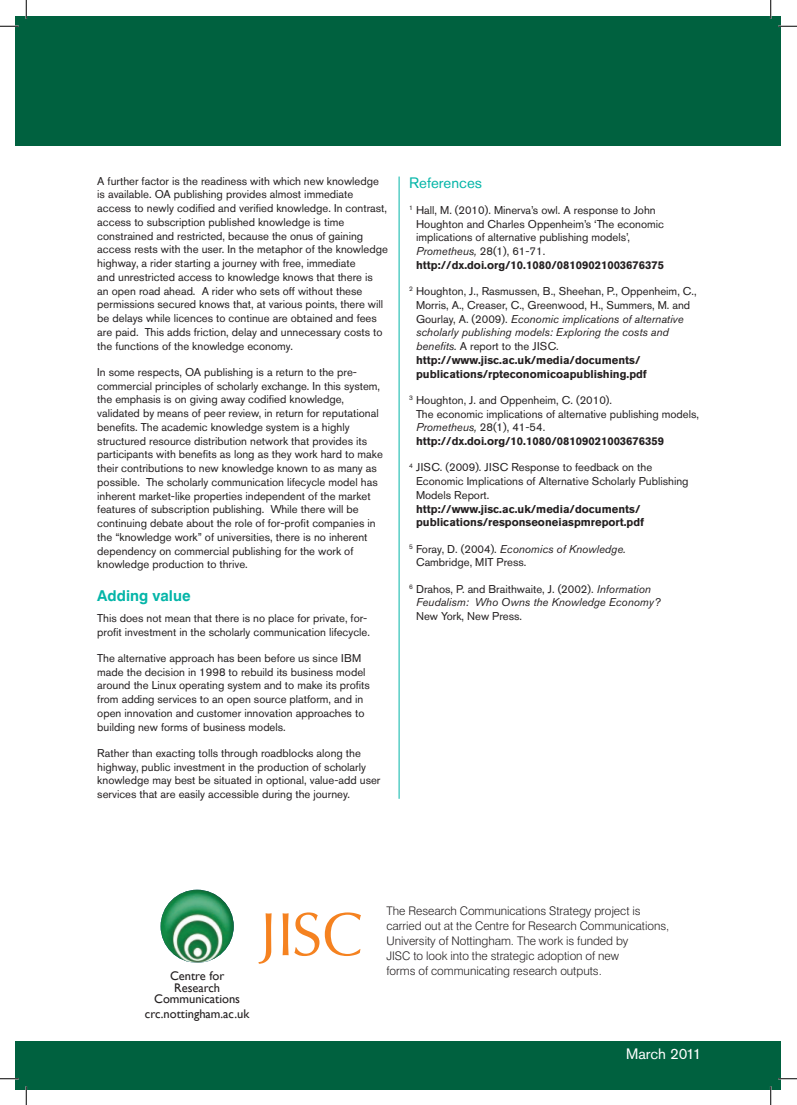
<style>
.page{position:relative;width:797px;height:1105px;background:#fff}
.page>*{position:absolute;margin:0;border:0;box-sizing:border-box;transform-origin:0 0}
.t1{font:61.12px "Optima";color:#f58220}
.t2{font:700 15px "Swiss 721 BT";color:#04b5a8}
.t3{font:15px "Akzidenz Grotesk BE";color:#04b5a8}
.t4{font:15px "Akzidenz Grotesk BE";color:#fff}
.t5{font:12.5px/12.5px "Gill Sans";color:#231f20;text-align:center}
.t6{font:300 11.88px/15px "Swiss 721 BT";letter-spacing:-.005em;color:#231f20}
.t7{font:11.25px/13.8px "Akzidenz Grotesk BE";color:#231f20}
.t8{font:italic 11.25px/13.8px "Akzidenz Grotesk BE";color:#231f20}
.t9{font:700 11.25px/13.8px "Akzidenz Grotesk BE";color:#231f20}
.s1{font-style:italic}
.s2{font-weight:700}
.s3{font-style:normal}
</style>
<div class="page">
<img style="left:161px;top:890px;width:73px;height:73px;border-radius:37px">
<hr style="left:399px;top:177px;width:1px;height:622px;background:#04b5a8">
<div style="left:16px;top:16px;width:765px;height:130px;background:#00613f"></div>
<div style="left:16px;top:1041px;width:765px;height:48px;background:#00613f"></div>
<svg style="left:0;top:25px;width:19px;height:2px"></svg>
<svg style="left:778px;top:25px;width:19px;height:2px"></svg>
<svg style="left:0;top:1078px;width:19px;height:1px"></svg>
<svg style="left:778px;top:1078px;width:19px;height:1px"></svg>
<svg style="left:25px;top:0;width:2px;height:19px"></svg>
<svg style="left:25px;top:1086px;width:2px;height:19px"></svg>
<svg style="left:770px;top:0;width:1px;height:19px"></svg>
<svg style="left:770px;top:1086px;width:1px;height:19px"></svg>
<p class="t7" style="left:97px;top:174px;width:292px">A further factor is the readiness with which new knowledge is available. OA publishing provides almost immediate access to newly codified and verified knowledge. In contrast, access to subscription published knowledge is time constrained and restricted, because the onus of gaining access rests with the user. In the metaphor of the knowledge highway, a rider starting a journey with free, immediate<br>and unrestricted access to knowledge knows that there is<br>an open road ahead. A rider who sets off without these permissions secured knows that, at various points, there will be delays while licences to continue are obtained and fees are paid. This adds friction, delay and unnecessary costs to the functions of the knowledge economy.</p>
<p class="t7" style="left:97px;top:365px;width:287px">In some respects, OA publishing is a return to the pre&shy;commercial principles of scholarly exchange. In this system, the emphasis is on giving away codified knowledge, validated by means of peer review, in return for reputational benefits. The academic knowledge system is a highly structured resource distribution network that provides its participants with benefits as long as they work hard to make their contributions to new knowledge known to as many as possible. The scholarly communication lifecycle model has inherent market-like properties independent of the market features of subscription publishing. While there will be continuing debate about the role of for-profit companies in the “knowledge work” of universities, there is no inherent dependency on commercial publishing for the work of knowledge production to thrive.</p>
<h2 class="t2" style="left:97px;top:586px;width:95px">Adding value</h2>
<p class="t7" style="left:97px;top:611px;width:274px">This does not mean that there is no place for private, for&shy;profit investment in the scholarly communication lifecycle.</p>
<p class="t7" style="left:97px;top:651px;width:274px">The alternative approach has been before us since IBM made the decision in 1998 to rebuild its business model around the Linux operating system and to make its profits from adding services to an open source platform, and in open innovation and customer innovation approaches to building new forms of business models.</p>
<p class="t7" style="left:97px;top:746px;width:285px">Rather than exacting tolls through roadblocks along the highway, public investment in the production of scholarly knowledge may best be situated in optional, value-add user services that are easily accessible during the journey.</p>
<h2 class="t3" style="left:409px;top:173px;width:74px">References</h2>
<p class="t7" style="left:416px;top:203px;width:250px;text-indent:-7px"><sup>1</sup> Hall, M. (2010). Minerva’s owl. A response to John Houghton and Charles Oppenheim’s ‘The economic implications of alternative publishing models’, <span class="s1">Prometheus,</span> 28(1), 61-71. <span class="s2">http://dx.doi.org/10.1080/08109021003676375</span></p>
<p class="t7" style="left:416px;top:284px;width:282px;text-indent:-7px"><sup>2</sup> Houghton, J., Rasmussen, B., Sheehan, P., Oppenheim, C., Morris, A., Creaser, C., Greenwood, H., Summers, M. and Gourlay, A. (2009). <span class="s1">Economic implications of alternative scholarly publishing models: Exploring the costs and benefits.</span> A report to the JISC. <span class="s2">http://www.jisc.ac.uk/media/documents/ publications/rpteconomicoapublishing.pdf</span></p>
<p class="t7" style="left:416px;top:393px;width:284px;text-indent:-7px"><sup>3</sup> Houghton, J. and Oppenheim, C. (2010).<br>The economic implications of alternative publishing models, <span class="s1">Prometheus,</span> 28(1), 41-54. <span class="s2">http://dx.doi.org/10.1080/08109021003676359</span></p>
<p class="t7" style="left:416px;top:460px;width:274px;text-indent:-7px"><sup>4</sup> JISC. (2009). JISC Response to feedback on the<br>Economic Implications of Alternative Scholarly Publishing<br>Models Report.</p>
<p class="t9" style="left:416px;top:502px;width:229px">http://www.jisc.ac.uk/media/documents/ publications/responseoneiaspmreport.pdf</p>
<p class="t7" style="left:416px;top:542px;width:211px;text-indent:-7px"><sup>5</sup> Foray, D. (2004). <span class="s1">Economics of Knowledge.<br></span>Cambridge, MIT Press.</p>
<p class="t8" style="left:416px;top:582px;width:245px;text-indent:-7px"><sup>6</sup> <span class="s3">Drahos, P. and Braithwaite, J. (2002).</span> Information<br>Feudalism: Who Owns the Knowledge Economy?</p>
<p class="t7" style="left:416px;top:609px;width:107px">New York, New Press.</p>
<p class="t5" style="left:170px;top:969px;width:56px">Centre for<br>Research</p>
<p class="t5" style="left:145px;top:991px;width:106px;line-height:15px">Communications crc.nottingham.ac.uk</p>
<h1 class="t1" style="left:260px;top:899px;width:104px">JISC</h1>
<p class="t6" style="left:386px;top:903px;width:284px">The Research Communications Strategy project is carried out at the Centre for Research Communications, University of Nottingham. The work is funded by<br>JISC to look into the strategic adoption of new<br>forms of communicating research outputs.</p>
<h2 class="t4" style="left:626px;top:1045px;width:77px">March 2011</h2>
</div>
